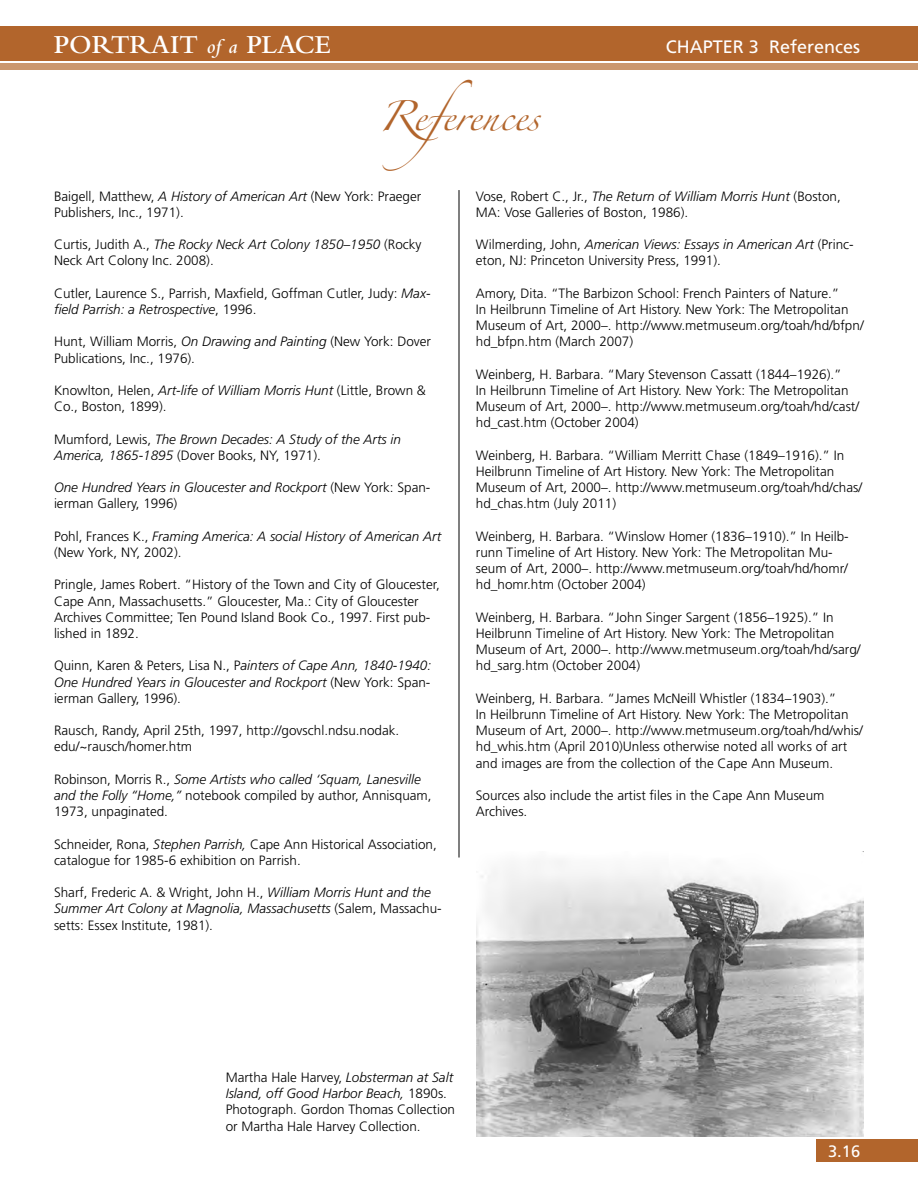
<style>
.page{position:relative;width:918px;height:1188px;background:#fff}
.page>*{position:absolute;margin:0;border:0;box-sizing:border-box;transform-origin:0 0}
.t1{font:600 27px "Bembo";color:#fff}
.t2{font:27px "Zapfino";color:#b2652c}
.t3{font:18px "Frutiger";color:#fff}
.t4{font:16.5px "Frutiger";color:#fff}
.t5{font:300 13.5px/16.2px "Frutiger";color:#000}
.t6{font:italic 300 13.5px/16.2px "Frutiger";color:#000}
.s1{font-style:italic;font-size:21px}
.s2{font-style:italic}
.s3{font-style:normal}
</style>
<div class="page">
<div style="left:816px;top:1140px;width:102px;height:22px;background:#b2652c"></div>
<div style="left:0;top:64px;width:918px;height:6px;background:#cb976e"></div>
<div style="left:0;top:26px;width:918px;height:34px;background:#b2652c"></div>
<hr style="left:459px;top:190px;width:1px;height:668px;background:#000">
<img style="left:477px;top:851px;width:387px;height:285px">
<p class="t1" style="left:54px;top:30px;width:278px">PORTRAIT <span class="s1">of a</span> PLACE</p>
<p class="t3" style="left:666px;top:36px;width:196px">CHAPTER 3 References</p>
<p class="t2" style="left:378px;top:105px;width:163px">References</p>
<p class="t5" style="left:54px;top:188px;width:369px">Baigell, Matthew, <span class="s2">A History of American Art</span> (New York: Praeger<br>Publishers, Inc., 1971).</p>
<p class="t5" style="left:54px;top:236px;width:369px">Curtis, Judith A., <span class="s2">The Rocky Neck Art Colony 1850–1950</span> (Rocky<br>Neck Art Colony Inc. 2008).</p>
<p class="t5" style="left:54px;top:285px;width:378px">Cutler, Laurence S., Parrish, Maxfield, Goffman Cutler, Judy: <span class="s2">Max&shy;field Parrish: a Retrospective</span>, 1996.</p>
<p class="t5" style="left:54px;top:334px;width:379px">Hunt, William Morris, <span class="s2">On Drawing and Painting</span> (New York: Dover<br>Publications, Inc., 1976).</p>
<p class="t5" style="left:54px;top:382px;width:373px">Knowlton, Helen, <span class="s2">Art-life of William Morris Hunt</span> (Little, Brown &amp;<br>Co., Boston, 1899).</p>
<p class="t6" style="left:54px;top:431px;width:349px"><span class="s3">Mumford, Lewis,</span> The Brown Decades: A Study of the Arts in<br>America, 1865-1895 <span class="s3">(Dover Books, NY, 1971).</span></p>
<p class="t6" style="left:54px;top:479px;width:378px">One Hundred Years in Gloucester and Rockport <span class="s3">(New York: Span&shy;ierman Gallery, 1996)</span></p>
<p class="t6" style="left:54px;top:528px;width:389px"><span class="s3">Pohl, Frances K.,</span> Framing America: A social History of American Art <span class="s3">(New York, NY, 2002).</span></p>
<p class="t5" style="left:54px;top:577px;width:387px">Pringle, James Robert. “History of the Town and City of Gloucester, Cape Ann, Massachusetts.” Gloucester, Ma.: City of Gloucester Archives Committee; Ten Pound Island Book Co., 1997. First pub&shy;lished in 1892.</p>
<p class="t6" style="left:54px;top:658px;width:379px;text-align:justify"><span class="s3">Quinn, Karen &amp; Peters, Lisa N., P</span>ainters of Cape Ann, 1840-1940:<br>One Hundred Years in Gloucester and Rockport <span class="s3">(New York: Span&shy;ierman Gallery, 1996).</span></p>
<p class="t5" style="left:54px;top:722px;width:347px">Rausch, Randy, April 25th, 1997, http://govschl.ndsu.nodak. edu/~rausch/homer.htm</p>
<p class="t5" style="left:54px;top:771px;width:379px">Robinson, Morris R., <span class="s2">Some Artists who called ‘Squam, Lanesville and the Folly “Home,”</span> notebook compiled by author, Annisquam,<br>1973, unpaginated.</p>
<p class="t5" style="left:54px;top:836px;width:384px">Schneider, Rona, <span class="s2">Stephen Parrish,</span> Cape Ann Historical Association, catalogue for 1985-6 exhibition on Parrish.</p>
<p class="t5" style="left:54px;top:884px;width:389px">Sharf, Frederic A. &amp; Wright, John H., <span class="s2">William Morris Hunt and the<br>Summer Art Colony at Magnolia, Massachusetts</span> (Salem, Massachu&shy;setts: Essex Institute, 1981).</p>
<p class="t5" style="left:476px;top:188px;width:367px">Vose, Robert C., Jr., <span class="s2">The Return of William Morris Hunt</span> (Boston,<br>MA: Vose Galleries of Boston, 1986).</p>
<p class="t5" style="left:476px;top:236px;width:379px">Wilmerding, John, <span class="s2">American Views: Essays in American Art</span> (Princ&shy;eton, NJ: Princeton University Press, 1991).</p>
<p class="t5" style="left:476px;top:285px;width:389px">Amory, Dita. “The Barbizon School: French Painters of Nature.”<br>In Heilbrunn Timeline of Art History. New York: The Metropolitan Museum of Art, 2000–. http://www.metmuseum.org/toah/hd/bfpn/ hd_bfpn.htm (March 2007)</p>
<p class="t5" style="left:476px;top:366px;width:385px">Weinberg, H. Barbara. “Mary Stevenson Cassatt (1844–1926).”<br>In Heilbrunn Timeline of Art History. New York: The Metropolitan Museum of Art, 2000–. http://www.metmuseum.org/toah/hd/cast/ hd_cast.htm (October 2004)</p>
<p class="t5" style="left:476px;top:447px;width:388px">Weinberg, H. Barbara. “William Merritt Chase (1849–1916).” In Heilbrunn Timeline of Art History. New York: The Metropolitan Museum of Art, 2000–. http://www.metmuseum.org/toah/hd/chas/ hd_chas.htm (July 2011)</p>
<p class="t5" style="left:476px;top:528px;width:374px">Weinberg, H. Barbara. “Winslow Homer (1836–1910).” In Heilb&shy;runn Timeline of Art History. New York: The Metropolitan Mu&shy;seum of Art, 2000–. http://www.metmuseum.org/toah/hd/homr/ hd_homr.htm (October 2004)</p>
<p class="t5" style="left:476px;top:609px;width:386px">Weinberg, H. Barbara. “John Singer Sargent (1856–1925).” In Heilbrunn Timeline of Art History. New York: The Metropolitan Museum of Art, 2000–. http://www.metmuseum.org/toah/hd/sarg/ hd_sarg.htm (October 2004)</p>
<p class="t5" style="left:476px;top:690px;width:389px">Weinberg, H. Barbara. “James McNeill Whistler (1834–1903).”<br>In Heilbrunn Timeline of Art History. New York: The Metropolitan Museum of Art, 2000–. http://www.metmuseum.org/toah/hd/whis/ hd_whis.htm (April 2010)Unless otherwise noted all works of art and images are from the collection of the Cape Ann Museum.</p>
<p class="t5" style="left:476px;top:787px;width:350px">Sources also include the artist files in the Cape Ann Museum<br>Archives.</p>
<p class="t5" style="left:226px;top:1069px;width:231px">Martha Hale Harvey, <span class="s2">Lobsterman at Salt Island, off Good Harbor Beach,</span> 1890s.<br>Photograph. Gordon Thomas Collection or Martha Hale Harvey Collection.</p>
<p class="t4" style="left:828px;top:1142px;width:34px">3.16</p>
</div>
